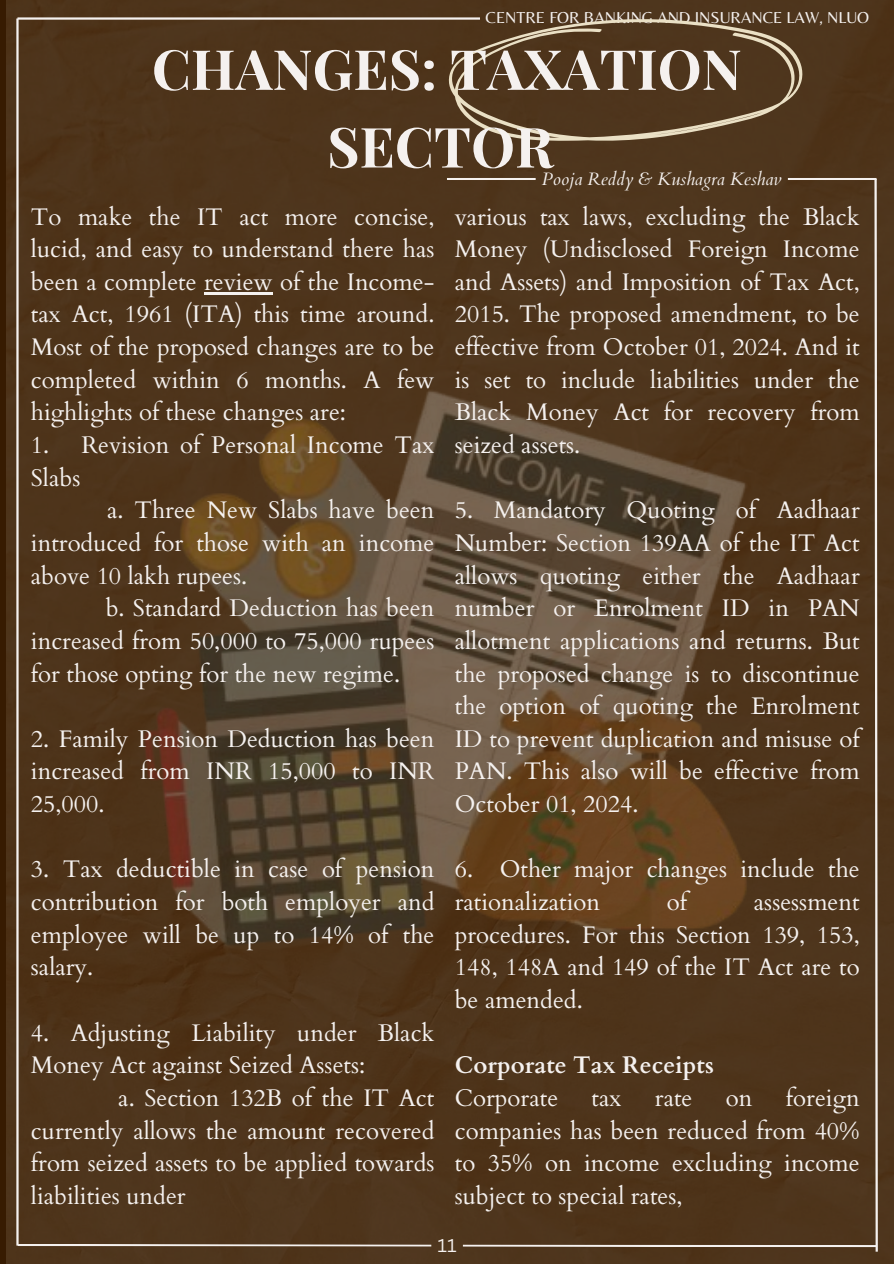
<style>
.page{position:relative;width:894px;height:1264px;background:#fff}
.page>*{position:absolute;margin:0;border:0;box-sizing:border-box;transform-origin:0 0}
.t1{font:700 55.5px/77.7px "Playfair Display SC";color:#f5f1ef;text-align:center}
.t2{font:24px/32.7px "Cardo";color:#f5f1ef;text-align:justify}
.t3{font:700 24px "Cardo";color:#f5f1ef}
.t4{font:italic 18px "Cardo";color:#f5f1ef}
.t5{font:18px "Canva Sans";color:#f5f1ef}
.t6{font:16.5px "Belleza";color:#f5f1ef}
</style>
<div class="page">
<div style="left:6px;top:0;width:887px;height:1263px;background:#4e341b"></div>
<hr style="left:17px;top:17px;width:462px;height:3px;background:#f5f1ef">
<hr style="left:16px;top:19px;width:3px;height:1226px;background:#f5f1ef">
<div style="left:17px;top:177px;width:861px;height:1076px;background:#4e341b"></div>
<img style="left:89px;top:269px;width:720px;height:777px">
<svg style="left:447px;top:19px;width:356px;height:122px;background:#5c442b"></svg>
<hr style="left:204px;top:292px;width:69px;height:2px;background:#f5f1ef">
<p class="t6" style="left:485px;top:8px;width:385px">CENTRE FOR BANKING AND INSURANCE LAW, NLUO</p>
<h1 class="t1" style="left:152px;top:28px;width:591px">CHANGES: TAXATION<br>SECTOR</h1>
<p class="t2" style="left:31px;top:201px;width:405px">To make the IT act more concise, lucid, and easy to understand there has been a complete review of the Income&shy;tax Act, 1961 (ITA) this time around.<br>Most of the proposed changes are to be completed within 6 months. A few highlights of these changes are:</p>
<p class="t2" style="left:31px;top:429px;width:405px">1. Revision of Personal Income Tax<br>Slabs</p>
<p class="t2" style="left:31px;top:494px;width:405px;text-indent:76px">a. Three New Slabs have been introduced for those with an income above 10 lakh rupees.</p>
<p class="t2" style="left:31px;top:592px;width:405px;text-indent:75px">b. Standard Deduction has been increased from 50,000 to 75,000 rupees for those opting for the new regime.</p>
<p class="t2" style="left:31px;top:723px;width:405px">2. Family Pension Deduction has been increased from INR 15,000 to INR 25,000.</p>
<p class="t4" style="left:541px;top:167px;width:241px">Pooja Reddy &amp; Kushagra Keshav</p>
<p class="t2" style="left:454px;top:201px;width:406px">various tax laws, excluding the Black Money (Undisclosed Foreign Income and Assets) and Imposition of Tax Act, 2015. The proposed amendment, to be effective from October 01, 2024. And it is set to include liabilities under the Black Money Act for recovery from seized assets.</p>
<p class="t2" style="left:454px;top:494px;width:406px">5. Mandatory Quoting of Aadhaar Number: Section 139AA of the IT Act allows quoting either the Aadhaar number or Enrolment ID in PAN allotment applications and returns. But the proposed change is to discontinue the option of quoting the Enrolment ID to prevent duplication and misuse of PAN. This also will be effective from October 01, 2024.</p>
<p class="t2" style="left:31px;top:853px;width:405px">3. Tax deductible in case of pension contribution for both employer and employee will be up to 14% of the salary.</p>
<p class="t2" style="left:31px;top:1016px;width:405px">4. Adjusting Liability under Black<br>Money Act against Seized Assets:</p>
<p class="t2" style="left:31px;top:1081px;width:405px;text-indent:87px">a. Section 132B of the IT Act currently allows the amount recovered from seized assets to be applied towards liabilities under</p>
<p class="t2" style="left:454px;top:853px;width:406px">6. Other major changes include the rationalization</p>
<p class="t2" style="left:666px;top:886px;width:22px">of</p>
<p class="t2" style="left:454px;top:886px;width:406px;text-indent:299px">assessment procedures. For this Section 139, 153, 148, 148A and 149 of the IT Act are to be amended.</p>
<p class="t3" style="left:454px;top:1049px;width:260px">Corporate Tax Receipts</p>
<p class="t2" style="left:454px;top:1081px;width:105px">Corporate</p>
<p class="t2" style="left:591px;top:1081px;width:31px">tax</p>
<p class="t2" style="left:654px;top:1081px;width:39px">rate</p>
<p class="t2" style="left:725px;top:1081px;width:28px">on</p>
<p class="t2" style="left:454px;top:1081px;width:406px;text-indent:331px">foreign companies has been reduced from 40% to 35% on income excluding income subject to special rates,</p>
<p class="t5" style="left:437px;top:1233px;width:21px">11</p>
</div>
